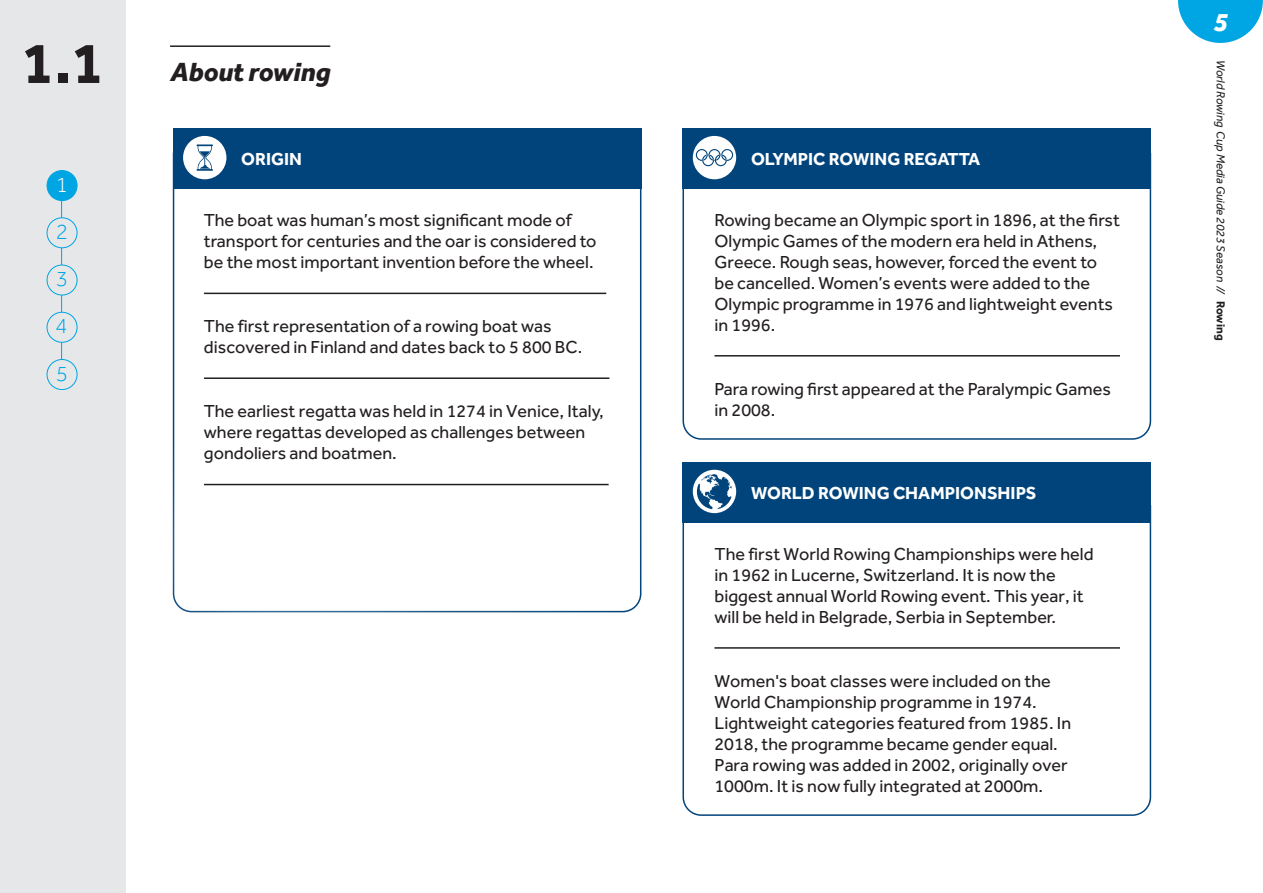
<style>
.page{position:relative;width:1263px;height:893px;background:#fff}
.page>*{position:absolute;margin:0;border:0;box-sizing:border-box;transform-origin:0 0}
.Cover_page{font:700 60px "Effra";color:#231f20}
.subheading_w__rule{font:italic 800 27px "Effra";color:#231f20}
.t1{font:italic 800 27px "Effra";color:#fff}
.big_number{font:300 22.35px "Effra";color:#00a5e3}
.big_number-2{font:300 22.35px "Effra";color:#fff}
.INFOGRAPHIC_PAGE_no{font:18px/21px "Effra";color:#231f20}
.INFOGRAPHIC_PAGE{font:18px/21px "Effra";color:#231f20}
.Smaller_heading2{font:700 18px "Effra";color:#fff}
.Body_copy{font:italic 12px "Effra";color:#231f20}
.s1{font-weight:700;font-style:normal}
</style>
<div class="page">
<svg style="left:1178px;top:0;width:85px;height:43px"></svg>
<svg style="left:172px;top:152px;width:470px;height:252px"></svg>
<svg style="left:682px;top:152px;width:470px;height:288px"></svg>
<div style="left:0;top:0;width:125px;height:893px;background:#e6e7e9"></div>
<hr style="left:170px;top:45px;width:160px;height:2px;background:#231f20">
<hr style="left:61px;top:175px;width:1px;height:203px;background:#00a5e3">
<div style="left:47px;top:171px;width:30px;height:30px;background:#00a5e3;border-radius:50%"></div>
<div style="left:47px;top:170px;width:31px;height:31px;border:1px solid #00a5e3;border-radius:50%"></div>
<div style="left:47px;top:218px;width:30px;height:30px;background:#e6e7e9;border-radius:50%"></div>
<div style="left:47px;top:217px;width:31px;height:31px;border:1px solid #00a5e3;border-radius:50%"></div>
<div style="left:47px;top:265px;width:30px;height:30px;background:#e6e7e9;border-radius:50%"></div>
<div style="left:47px;top:265px;width:31px;height:30px;border:1px solid #00a5e3;border-radius:50%"></div>
<div style="left:47px;top:312px;width:30px;height:30px;background:#e6e7e9;border-radius:50%"></div>
<div style="left:47px;top:312px;width:31px;height:31px;border:1px solid #00a5e3;border-radius:50%"></div>
<div style="left:47px;top:359px;width:30px;height:31px;background:#e6e7e9;border-radius:50%"></div>
<div style="left:47px;top:359px;width:31px;height:31px;border:1px solid #00a5e3;border-radius:50%"></div>
<div style="left:173px;top:129px;width:468px;height:60px;background:#00447b"></div>
<div style="left:183px;top:136px;width:43px;height:43px;background:#fff;border-radius:50%"></div>
<div style="left:682px;top:129px;width:469px;height:60px;background:#00447b"></div>
<div style="left:693px;top:136px;width:43px;height:43px;background:#fff;border-radius:50%"></div>
<hr style="left:204px;top:293px;width:402px;height:1px;background:#231f20">
<hr style="left:204px;top:484px;width:405px;height:1px;background:#231f20">
<hr style="left:204px;top:377px;width:405px;height:2px;background:#231f20">
<div style="left:682px;top:462px;width:469px;height:61px;background:#00447b"></div>
<div style="left:693px;top:470px;width:43px;height:43px;background:#fff;border-radius:50%"></div>
<hr style="left:714px;top:355px;width:406px;height:2px;background:#231f20">
<svg style="left:682px;top:505px;width:470px;height:311px"></svg>
<svg style="left:695px;top:474px;width:37px;height:35px"></svg>
<svg style="left:696px;top:149px;width:37px;height:17px"></svg>
<svg style="left:196px;top:144px;width:17px;height:27px"></svg>
<p class="Cover_page" style="left:22px;top:26px;width:84px">1.1</p>
<p class="big_number-2" style="left:56px;top:171px;width:14px">1</p>
<p class="big_number" style="left:56px;top:218px;width:14px">2</p>
<p class="big_number" style="left:56px;top:266px;width:14px">3</p>
<p class="big_number" style="left:55px;top:313px;width:14px">4</p>
<p class="big_number" style="left:56px;top:360px;width:14px">5</p>
<p class="subheading_w__rule" style="left:170px;top:56px;width:162px">About rowing</p>
<p class="Smaller_heading2" style="left:241px;top:148px;width:62px">ORIGIN</p>
<p class="Smaller_heading2" style="left:751px;top:148px;width:231px">OLYMPIC ROWING REGATTA</p>
<p class="INFOGRAPHIC_PAGE_no" style="left:204px;top:210px;width:394px">The boat was human’s most significant mode of transport for centuries and the oar is considered to be the most important invention before the wheel.</p>
<p class="INFOGRAPHIC_PAGE" style="left:204px;top:316px;width:380px">The first representation of a rowing boat was discovered in Finland and dates back to 5 800 BC.</p>
<p class="INFOGRAPHIC_PAGE" style="left:204px;top:400px;width:401px">The earliest regatta was held in 1274 in Venice, Italy, where regattas developed as challenges between gondoliers and boatmen.</p>
<p class="INFOGRAPHIC_PAGE_no" style="left:714px;top:210px;width:407px">Rowing became an Olympic sport in 1896, at the first Olympic Games of the modern era held in Athens, Greece. Rough seas, however, forced the event to be cancelled. Women’s events were added to the Olympic programme in 1976 and lightweight events in 1996.</p>
<p class="INFOGRAPHIC_PAGE" style="left:714px;top:378px;width:398px">Para rowing first appeared at the Paralympic Games in 2008.</p>
<p class="Smaller_heading2" style="left:751px;top:481px;width:287px">WORLD ROWING CHAMPIONSHIPS</p>
<p class="INFOGRAPHIC_PAGE_no" style="left:714px;top:544px;width:381px">The first World Rowing Championships were held in 1962 in Lucerne, Switzerland. It is now the biggest annual World Rowing event. This year, it will be held in Belgrade, Serbia in September.</p>
<p class="INFOGRAPHIC_PAGE" style="left:714px;top:670px;width:358px">Women's boat classes were included on the World Championship programme in 1974.<br>Lightweight categories featured from 1985. In 2018, the programme became gender equal.<br>Para rowing was added in 2002, originally over 1000m. It is now fully integrated at 2000m.</p>
<h2 class="t1" style="left:1213px;top:6px;width:17px">5</h2>
<p class="Body_copy" style="left:1228px;top:60px;width:282px;rotate:90deg">World Rowing Cup Media Guide 2023 Season // <span class="s1">Rowing</span></p>
</div>
